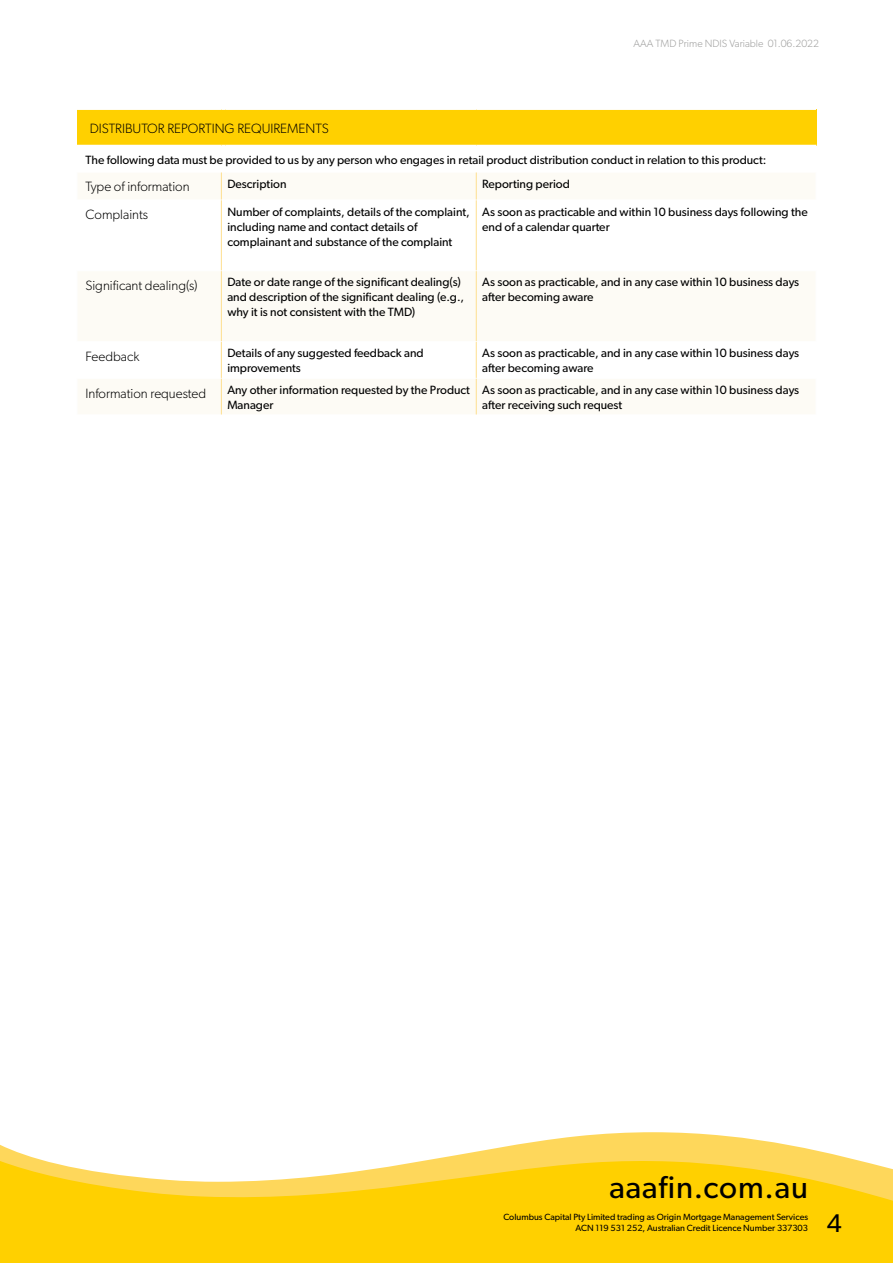
<style>
.page{position:relative;width:893px;height:1263px;background:#fff}
.page>*{position:absolute;margin:0;border:0;box-sizing:border-box;transform-origin:0 0}
.t1{font:31.5px "Gibson";letter-spacing:.025em;color:#000}
.t2{font:25.5px "Gibson";color:#000}
.left_column_headings{font:300 13.5px "Gibson";color:#000}
.t3{font:12px/15px "Gibson";color:#000}
.t4{font:300 10.5px "Gibson";color:#9d9d9c}
.t5{font:9px/10.5px "Gibson";color:#000;text-align:right}
</style>
<div class="page">
<svg style="left:0;top:1132px;width:856px;height:28px"></svg>
<svg style="left:0;top:1160px;width:893px;height:103px;background:#fed31b"></svg>
<div style="left:77px;top:109px;width:739px;height:36px;background:#ffd000"></div>
<svg style="left:476px;top:172px;width:1px;height:28px"></svg>
<hr style="left:476px;top:200px;width:1px;height:70px;background:#fedf8f">
<hr style="left:476px;top:271px;width:1px;height:70px;background:#fedf8f">
<hr style="left:476px;top:342px;width:1px;height:36px;background:#fedf8f">
<hr style="left:476px;top:379px;width:1px;height:35px;background:#fedf8f">
<hr style="left:77px;top:108px;width:144px;height:2px;background:#fff">
<hr style="left:226px;top:108px;width:250px;height:2px;background:#fff">
<hr style="left:476px;top:108px;width:340px;height:2px;background:#fff">
<svg style="left:220px;top:145px;width:6px;height:270px"></svg>
<p class="t4" style="left:633px;top:37px;width:187px">AAA TMD Prime NDIS Variable 01.06.2022</p>
<p class="left_column_headings" style="left:90px;top:120px;width:241px">DISTRIBUTOR REPORTING REQUIREMENTS</p>
<p class="t3" style="left:85px;top:152px;width:682px">The following data must be provided to us by any person who engages in retail product distribution conduct in relation to this product:</p>
<p class="left_column_headings" style="left:85px;top:179px;width:106px">Type of information</p>
<p class="t3" style="left:227px;top:176px;width:61px">Description</p>
<p class="t3" style="left:482px;top:176px;width:89px">Reporting period</p>
<p class="left_column_headings" style="left:85px;top:206px;width:64px">Complaints</p>
<p class="t3" style="left:227px;top:204px;width:244px">Number of complaints, details of the complaint, including name and contact details of complainant and substance of the complaint</p>
<p class="t3" style="left:482px;top:204px;width:327px">As soon as practicable and within 10 business days following the end of a calendar quarter</p>
<p class="left_column_headings" style="left:85px;top:277px;width:114px">Significant dealing(s)</p>
<p class="t3" style="left:227px;top:275px;width:238px">Date or date range of the significant dealing(s) and description of the significant dealing (e.g., why it is not consistent with the TMD)</p>
<p class="t3" style="left:482px;top:275px;width:318px">As soon as practicable, and in any case within 10 business days after becoming aware</p>
<p class="left_column_headings" style="left:85px;top:348px;width:56px">Feedback</p>
<p class="t3" style="left:227px;top:345px;width:198px">Details of any suggested feedback and improvements</p>
<p class="t3" style="left:482px;top:345px;width:318px">As soon as practicable, and in any case within 10 business days after becoming aware</p>
<p class="left_column_headings" style="left:85px;top:385px;width:122px">Information requested</p>
<p class="t3" style="left:227px;top:382px;width:244px">Any other information requested by the Product<br>Manager</p>
<p class="t3" style="left:482px;top:382px;width:318px">As soon as practicable, and in any case within 10 business days after receiving such request</p>
<h1 class="t1" style="left:609px;top:1168px;width:200px">aaafin.com.au</h1>
<p class="t5" style="left:503px;top:1212px;width:306px">Columbus Capital Pty Limited trading as Origin Mortgage Management Services<br>ACN 119 531 252, Australian Credit Licence Number 337303</p>
<h2 class="t2" style="left:827px;top:1208px;width:16px">4</h2>
</div>
